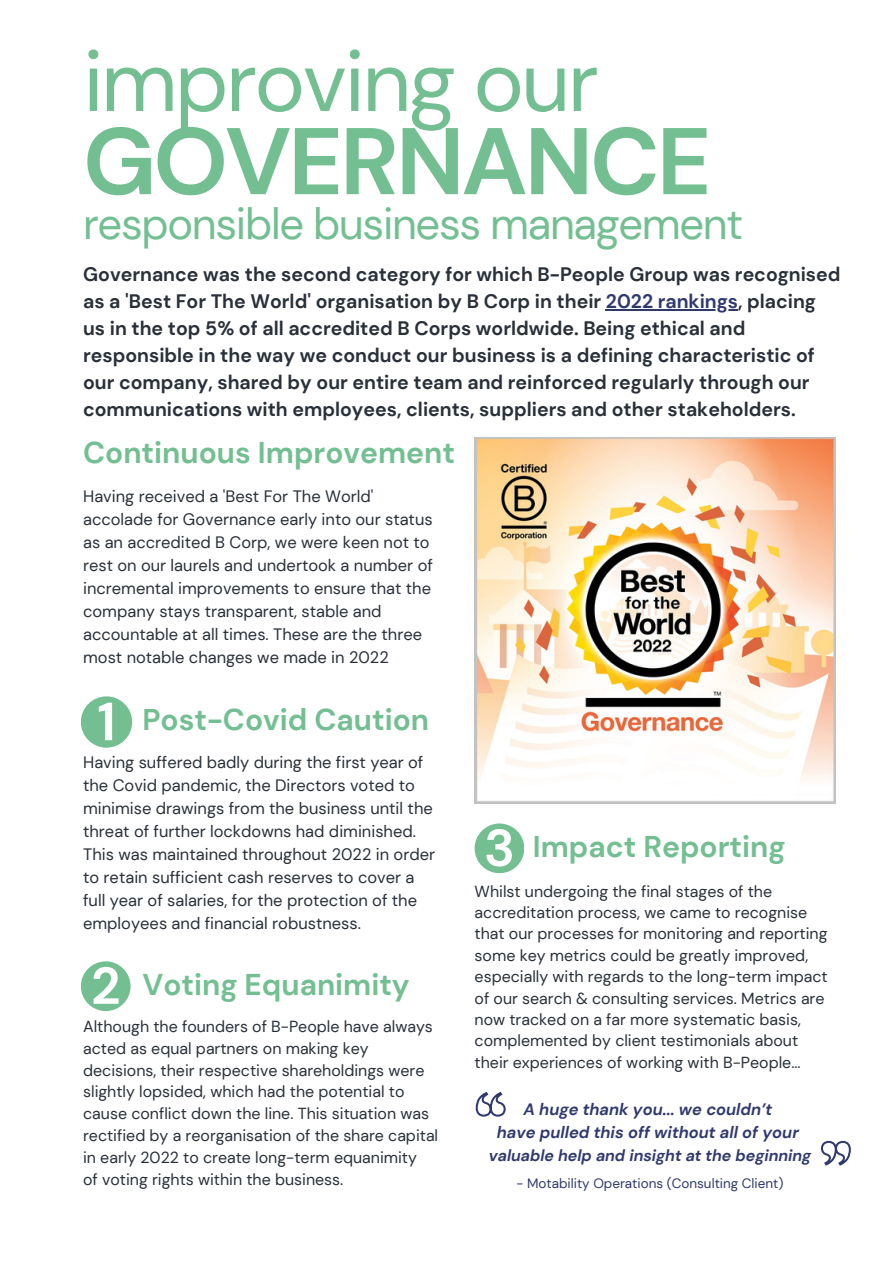
<style>
.page{position:relative;width:893px;height:1264px;background:#fff}
.page>*{position:absolute;margin:0;border:0;box-sizing:border-box;transform-origin:0 0}
.t1{font:700 94.35px "DM Sans";letter-spacing:-.03em;color:#73bf92}
.t2{font:85.5px "DM Sans";letter-spacing:-.03em;color:#73bf92}
.t3{font:700 53.55px "DM Sans";color:#fff}
.t4{font:700 51.9px "DM Sans";color:#fff}
.t5{font:43.5px "DM Sans";letter-spacing:-.03em;color:#73bf92}
.t6{font:700 30px "DM Sans";color:#73bf92}
.t7{font:700 19.5px/27px "DM Sans";color:#293039}
.t8{font:16.5px/23px "DM Sans";color:#293039}
.t9{font:italic 700 16.5px/23px "DM Sans";color:#2f396e;text-align:center}
.t10{font:italic 700 16.05px "DM Sans";color:#2f396e}
.t11{font:15.9px/21.3px "DM Sans";color:#293039}
.t12{font:13.5px "DM Sans";color:#2f396e}
.s1{color:#2f396e}
</style>
<div class="page">
<div style="left:81px;top:696px;width:51px;height:51px;background:#73bf92;border-radius:50%"></div>
<div style="left:81px;top:961px;width:49px;height:50px;background:#73bf92;border-radius:50%"></div>
<div style="left:474px;top:823px;width:50px;height:50px;background:#73bf92;border-radius:50%"></div>
<img style="left:474px;top:437px;width:361px;height:366px">
<hr style="left:606px;top:309px;width:132px;height:1px;background:#2f396e">
<svg style="left:475px;top:1091px;width:31px;height:26px"></svg>
<svg style="left:820px;top:1140px;width:31px;height:26px"></svg>
<h2 class="t2" style="left:83px;top:26px;width:517px">improving our</h2>
<h1 class="t1" style="left:83px;top:100px;width:629px">GOVERNANCE</h1>
<h3 class="t5" style="left:83px;top:196px;width:661px">responsible business management</h3>
<p class="t7" style="left:83px;top:261px;width:758px">Governance was the second category for which B-People Group was recognised as a 'Best For The World' organisation by B Corp in their <span class="s1">2022 rankings</span>, placing us in the top 5% of all accredited B Corps worldwide. Being ethical and responsible in the way we conduct our business is a defining characteristic of our company, shared by our entire team and reinforced regularly through our communications with employees, clients, suppliers and other stakeholders.</p>
<h3 class="t6" style="left:83px;top:433px;width:373px">Continuous Improvement</h3>
<p class="t8" style="left:83px;top:484px;width:351px">Having received a 'Best For The World' accolade for Governance early into our status as an accredited B Corp, we were keen not to rest on our laurels and undertook a number of incremental improvements to ensure that the company stays transparent, stable and accountable at all times. These are the three most notable changes we made in 2022</p>
<h3 class="t3" style="left:97px;top:687px;width:20px">1</h3>
<p class="t8" style="left:83px;top:751px;width:353px">Having suffered badly during the first year of the Covid pandemic, the Directors voted to minimise drawings from the business until the threat of further lockdowns had diminished.<br>This was maintained throughout 2022 in order to retain sufficient cash reserves to cover a full year of salaries, for the protection of the employees and financial robustness.</p>
<h3 class="t4" style="left:91px;top:952px;width:31px">2</h3>
<p class="t11" style="left:83px;top:1015px;width:356px;line-height:21.8px">Although the founders of B-People have always acted as equal partners on making key decisions, their respective shareholdings were slightly lopsided, which had the potential to cause conflict down the line. This situation was rectified by a reorganisation of the share capital in early 2022 to create long-term equanimity<br>of voting rights within the business.</p>
<h3 class="t6" style="left:142px;top:700px;width:288px">Post-Covid Caution</h3>
<h3 class="t6" style="left:142px;top:964px;width:269px">Voting Equanimity</h3>
<h3 class="t4" style="left:484px;top:814px;width:32px">3</h3>
<p class="t11" style="left:474px;top:880px;width:354px">Whilst undergoing the final stages of the accreditation process, we came to recognise that our processes for monitoring and reporting some key metrics could be greatly improved, especially with regards to the long-term impact of our search &amp; consulting services. Metrics are now tracked on a far more systematic basis, complemented by client testimonials about their experiences of working with B-People...</p>
<h3 class="t6" style="left:533px;top:827px;width:254px">Impact Reporting</h3>
<p class="t9" style="left:497px;top:1097px;width:303px">A huge thank you... we couldn’t<br>have pulled this off without all of your</p>
<p class="t10" style="left:489px;top:1144px;width:324px">valuable help and insight at the beginning</p>
<p class="t12" style="left:516px;top:1174px;width:268px">- Motability Operations (Consulting Client)</p>
</div>
